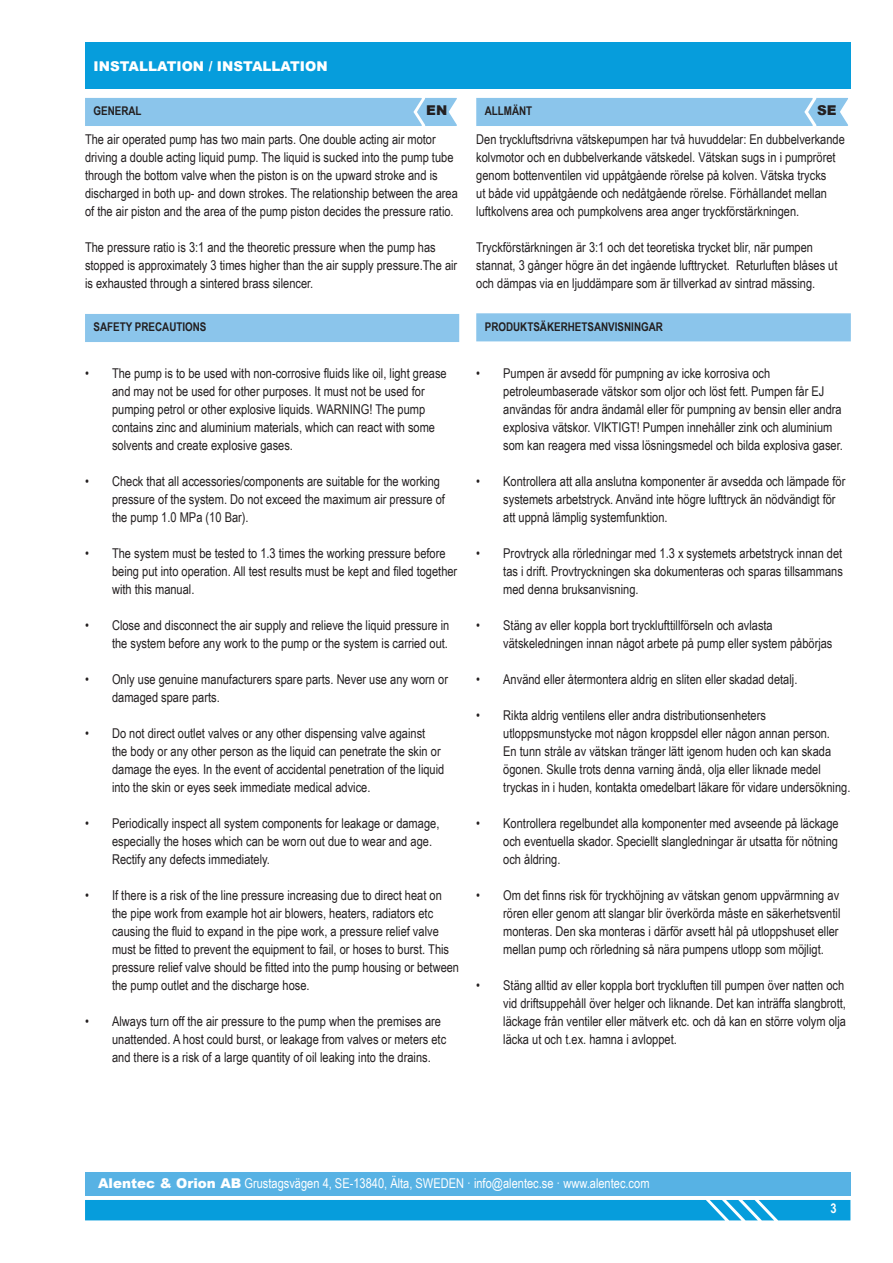
<style>
.page{position:relative;width:893px;height:1263px;background:#fff}
.page>*{position:absolute;margin:0;border:0;box-sizing:border-box;transform-origin:0 0}
.Estilo_de_párrafo_bo{font:13.5px/18px "Arial Narrow";color:#231f20}
.t1{font:13.5px "Arial Narrow";color:#fff}
.titulos_apartados{font:900 13.5px "Arial";color:#fff}
.t2{font:900 13.5px "Arial";color:#231f20}
.t3{font:700 13.5px "Arial Narrow";color:#fff}
.subtítulos_apartados{font:700 12px "Arial Narrow";color:#231f20}
.s1{font-family:"Arial";font-weight:900}
</style>
<div class="page">
<div style="left:85px;top:1200px;width:765px;height:20px;background:#069ddc"></div>
<div style="left:85px;top:1172px;width:765px;height:24px;background:#57b2e4"></div>
<div style="left:85px;top:43px;width:765px;height:46px;background:#069ddc"></div>
<div style="left:85px;top:314px;width:374px;height:28px;background:#8bc5eb"></div>
<div style="left:476px;top:313px;width:375px;height:28px;background:#8bc5eb"></div>
<div style="left:85px;top:98px;width:372px;height:28px;background:#8bc5eb"></div>
<div style="left:476px;top:98px;width:372px;height:28px;background:#8bc5eb"></div>
<p class="titulos_apartados" style="left:94px;top:56px;width:278px">GENERAL / ALLMÄNT / GÉNÉRALITÉS</p>
<p class="titulos_apartados" style="left:94px;top:56px;width:236px">INSTALLATION / INSTALLATION</p>
<p class="subtítulos_apartados" style="left:94px;top:102px;width:50px">GENERAL</p>
<p class="t2" style="left:426px;top:101px;width:22px">EN</p>
<p class="subtítulos_apartados" style="left:485px;top:102px;width:49px">ALLMÄNT</p>
<p class="t2" style="left:817px;top:101px;width:21px">SE</p>
<p class="Estilo_de_párrafo_bo" style="left:85px;top:130px;width:374px">The air operated pump has two main parts. One double acting air motor driving a double acting liquid pump. The liquid is sucked into the pump tube through the bottom valve when the piston is on the upward stroke and is discharged in both up- and down strokes. The relationship between the area of the air piston and the area of the pump piston decides the pressure ratio.</p>
<p class="Estilo_de_párrafo_bo" style="left:85px;top:238px;width:374px">The pressure ratio is 3:1 and the theoretic pressure when the pump has stopped is approximately 3 times higher than the air supply pressure.The air is exhausted through a sintered brass silencer.</p>
<p class="subtítulos_apartados" style="left:94px;top:318px;width:114px">SAFETY PRECAUTIONS</p>
<p class="Estilo_de_párrafo_bo" style="left:112px;top:364px;width:336px;text-indent:-27px">• The pump is to be used with non-corrosive fluids like oil, light grease and may not be used for other purposes. It must not be used for pumping petrol or other explosive liquids. WARNING! The pump contains zinc and aluminium materials, which can react with some solvents and create explosive gases.</p>
<p class="Estilo_de_párrafo_bo" style="left:112px;top:472px;width:334px;text-indent:-27px">• Check that all accessories/components are suitable for the working pressure of the system. Do not exceed the maximum air pressure of the pump 1.0 MPa (10 Bar).</p>
<p class="Estilo_de_párrafo_bo" style="left:112px;top:544px;width:347px;text-indent:-27px">• The system must be tested to 1.3 times the working pressure before being put into operation. All test results must be kept and filed together with this manual.</p>
<p class="Estilo_de_párrafo_bo" style="left:85px;top:616px;width:366px;text-align:right">• Close and disconnect the air supply and relieve the liquid pressure in the system before any work to the pump or the system is carried out.</p>
<p class="Estilo_de_párrafo_bo" style="left:112px;top:670px;width:337px;text-indent:-27px">• Only use genuine manufacturers spare parts. Never use any worn or damaged spare parts.</p>
<p class="Estilo_de_párrafo_bo" style="left:112px;top:724px;width:334px;text-indent:-27px">• Do not direct outlet valves or any other dispensing valve against<br>the body or any other person as the liquid can penetrate the skin or damage the eyes. In the event of accidental penetration of the liquid into the skin or eyes seek immediate medical advice.</p>
<p class="Estilo_de_párrafo_bo" style="left:112px;top:814px;width:329px;text-indent:-27px">• Periodically inspect all system components for leakage or damage, especially the hoses which can be worn out due to wear and age.<br>Rectify any defects immediately.</p>
<p class="Estilo_de_párrafo_bo" style="left:112px;top:886px;width:349px;text-indent:-27px">• If there is a risk of the line pressure increasing due to direct heat on the pipe work from example hot air blowers, heaters, radiators etc causing the fluid to expand in the pipe work, a pressure relief valve must be fitted to prevent the equipment to fail, or hoses to burst. This pressure relief valve should be fitted into the pump housing or between the pump outlet and the discharge hose.</p>
<p class="Estilo_de_párrafo_bo" style="left:112px;top:1012px;width:336px;text-indent:-27px">• Always turn off the air pressure to the pump when the premises are unattended. A host could burst, or leakage from valves or meters etc and there is a risk of a large quantity of oil leaking into the drains.</p>
<p class="Estilo_de_párrafo_bo" style="left:476px;top:130px;width:370px">Den tryckluftsdrivna vätskepumpen har två huvuddelar: En dubbelverkande kolvmotor och en dubbelverkande vätskedel. Vätskan sugs in i pumpröret genom bottenventilen vid uppåtgående rörelse på kolven. Vätska trycks<br>ut både vid uppåtgående och nedåtgående rörelse. Förhållandet mellan luftkolvens area och pumpkolvens area anger tryckförstärkningen.</p>
<p class="Estilo_de_párrafo_bo" style="left:476px;top:238px;width:363px">Tryckförstärkningen är 3:1 och det teoretiska trycket blir, när pumpen stannat, 3 gånger högre än det ingående lufttrycket. Returluften blåses ut och dämpas via en ljuddämpare som är tillverkad av sintrad mässing.</p>
<p class="subtítulos_apartados" style="left:485px;top:317px;width:180px">PRODUKTSÄKERHETSANVISNINGAR</p>
<p class="Estilo_de_párrafo_bo" style="left:503px;top:364px;width:341px;text-indent:-27px">• Pumpen är avsedd för pumpning av icke korrosiva och petroleumbaserade vätskor som oljor och löst fett. Pumpen får EJ användas för andra ändamål eller för pumpning av bensin eller andra explosiva vätskor. VIKTIGT! Pumpen innehåller zink och aluminium som kan reagera med vissa lösningsmedel och bilda explosiva gaser.</p>
<p class="Estilo_de_párrafo_bo" style="left:503px;top:472px;width:344px;text-indent:-27px">• Kontrollera att alla anslutna komponenter är avsedda och lämpade för systemets arbetstryck. Använd inte högre lufttryck än nödvändigt för att uppnå lämplig systemfunktion.</p>
<p class="Estilo_de_párrafo_bo" style="left:503px;top:544px;width:341px;text-align:justify;text-indent:-27px">• Provtryck alla rörledningar med 1.3 x systemets arbetstryck innan det tas i drift. Provtryckningen ska dokumenteras och sparas tillsammans med denna bruksanvisning.</p>
<p class="Estilo_de_párrafo_bo" style="left:503px;top:616px;width:331px;text-indent:-27px">• Stäng av eller koppla bort trycklufttillförseln och avlasta vätskeledningen innan något arbete på pump eller system påbörjas</p>
<p class="Estilo_de_párrafo_bo" style="left:476px;top:670px;width:323px">• Använd eller återmontera aldrig en sliten eller skadad detalj.</p>
<p class="Estilo_de_párrafo_bo" style="left:503px;top:706px;width:349px;text-indent:-27px">• Rikta aldrig ventilens eller andra distributionsenheters utloppsmunstycke mot någon kroppsdel eller någon annan person.<br>En tunn stråle av vätskan tränger lätt igenom huden och kan skada ögonen. Skulle trots denna varning ändå, olja eller liknade medel tryckas in i huden, kontakta omedelbart läkare för vidare undersökning.</p>
<p class="Estilo_de_párrafo_bo" style="left:503px;top:814px;width:337px;text-align:justify;text-indent:-27px">• Kontrollera regelbundet alla komponenter med avseende på läckage och eventuella skador. Speciellt slangledningar är utsatta för nötning och åldring.</p>
<p class="Estilo_de_párrafo_bo" style="left:503px;top:886px;width:339px;text-indent:-27px">• Om det finns risk för tryckhöjning av vätskan genom uppvärmning av rören eller genom att slangar blir överkörda måste en säkerhetsventil monteras. Den ska monteras i därför avsett hål på utloppshuset eller mellan pump och rörledning så nära pumpens utlopp som möjligt.</p>
<p class="Estilo_de_párrafo_bo" style="left:503px;top:976px;width:344px;text-indent:-27px">• Stäng alltid av eller koppla bort tryckluften till pumpen över natten och vid driftsuppehåll över helger och liknande. Det kan inträffa slangbrott, läckage från ventiler eller mätverk etc. och då kan en större volym olja läcka ut och t.ex. hamna i avloppet.</p>
<p class="t1" style="left:98px;top:1173px;width:553px"><span class="s1">Alentec &amp; Orion AB</span> Grustagsvägen 4, SE-13840, Älta, SWEDEN · info@alentec.se · www.alentec.com</p>
<p class="t3" style="left:831px;top:1198px;width:8px">3</p>
</div>
